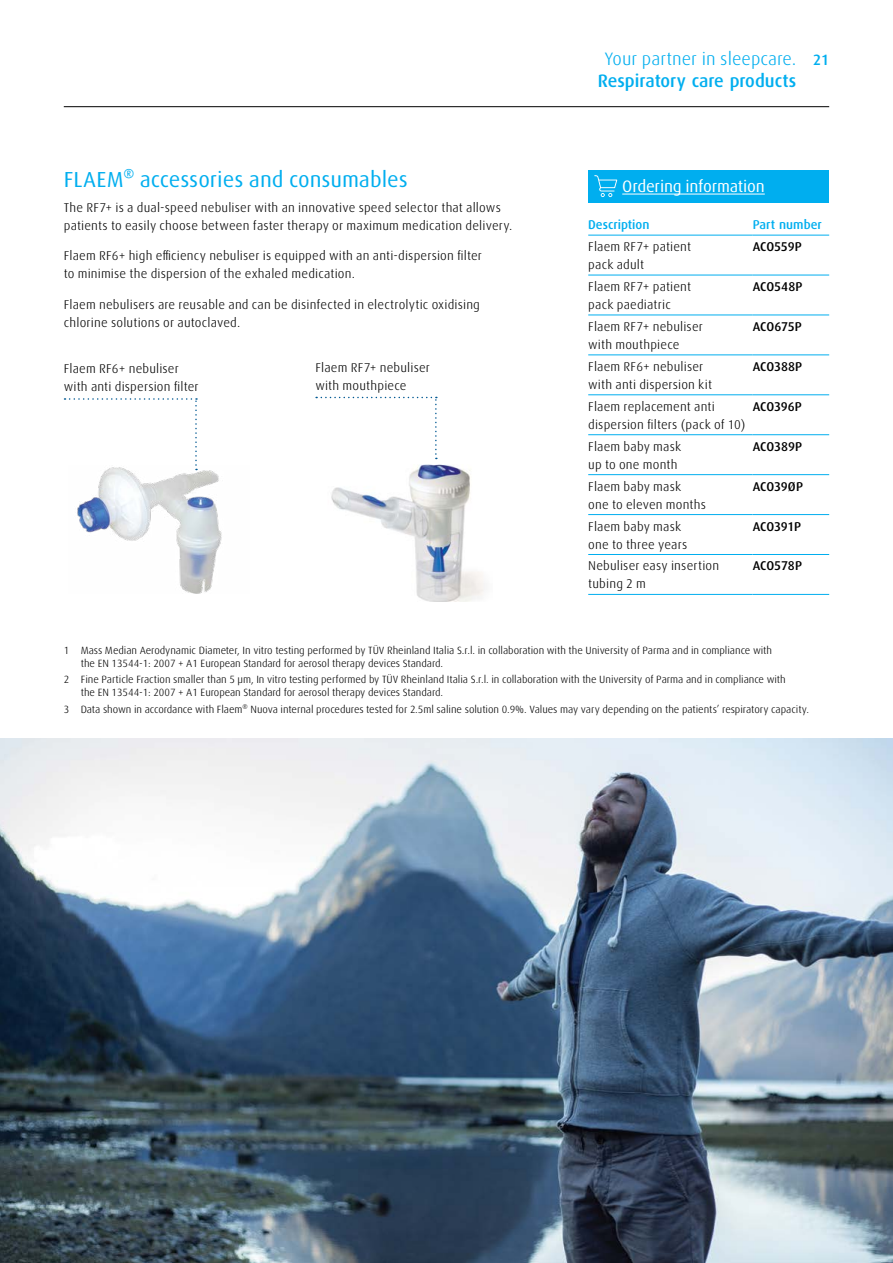
<style>
.page{position:relative;width:893px;height:1263px;background:#fff}
.page>*{position:absolute;margin:0;border:0;box-sizing:border-box;transform-origin:0 0}
.Sub_01_Cyan{font:21.75px "Linde Dax Global";letter-spacing:-.005em;color:#00aeef}
.t1{font:300 18px/22px "Linde Dax Global";color:#00aeef}
.Sub_02{font:16.5px "Linde Dax Global";letter-spacing:-.015em;color:#fff}
.Body_Black{font:300 12.75px/18px "Linde Dax Global";letter-spacing:.01em;color:#000}
.Body_Black_medium{font:500 12.75px "Linde Dax Global";letter-spacing:-.005em;color:#000}
.Sub_03_Cyan{font:500 12.75px "Linde Dax Global";color:#00aeef}
.Disclaimer___Black{font:300 10.5px/12.6px "Linde Dax Global";letter-spacing:-.005em;color:#000}
.s1{font-weight:500;font-size:15px}
.s2{font-weight:500}
</style>
<div class="page">
<img style="left:0;top:738px;width:893px;height:525px">
<img style="left:331px;top:464px;width:154px;height:137px">
<img style="left:77px;top:468px;width:145px;height:126px">
<div style="left:588px;top:170px;width:241px;height:32px;background:#00aeef"></div>
<hr style="left:622px;top:194px;width:143px;height:1px;background:#fff">
<svg style="left:594px;top:175px;width:23px;height:22px"></svg>
<hr style="left:588px;top:235px;width:165px;height:1px;background:#00aeef">
<hr style="left:588px;top:315px;width:165px;height:1px;background:#00aeef">
<hr style="left:588px;top:394px;width:165px;height:1px;background:#00aeef">
<hr style="left:588px;top:434px;width:165px;height:1px;background:#00aeef">
<hr style="left:588px;top:514px;width:165px;height:1px;background:#00aeef">
<hr style="left:588px;top:275px;width:165px;height:1px;background:#00aeef">
<hr style="left:588px;top:354px;width:165px;height:1px;background:#00aeef">
<hr style="left:588px;top:474px;width:165px;height:1px;background:#00aeef">
<hr style="left:588px;top:554px;width:165px;height:1px;background:#00aeef">
<hr style="left:588px;top:594px;width:165px;height:1px;background:#00aeef">
<hr style="left:753px;top:235px;width:76px;height:1px;background:#00aeef">
<hr style="left:753px;top:315px;width:76px;height:1px;background:#00aeef">
<hr style="left:753px;top:394px;width:76px;height:1px;background:#00aeef">
<hr style="left:753px;top:434px;width:76px;height:1px;background:#00aeef">
<hr style="left:753px;top:514px;width:76px;height:1px;background:#00aeef">
<hr style="left:753px;top:275px;width:76px;height:1px;background:#00aeef">
<hr style="left:753px;top:354px;width:76px;height:1px;background:#00aeef">
<hr style="left:753px;top:474px;width:76px;height:1px;background:#00aeef">
<hr style="left:753px;top:554px;width:76px;height:1px;background:#00aeef">
<hr style="left:753px;top:594px;width:76px;height:1px;background:#00aeef">
<svg style="left:316px;top:397px;width:121px;height:62px"></svg>
<svg style="left:65px;top:398px;width:132px;height:72px"></svg>
<hr style="left:64px;top:106px;width:765px;height:1px;background:#000">
<p class="Sub_01_Cyan" style="left:64px;top:167px;width:346px">FLAEM® accessories and consumables</p>
<p class="Body_Black" style="left:64px;top:198px;width:450px">The RF7+ is a dual-speed nebuliser with an innovative speed selector that allows patients to easily choose between faster therapy or maximum medication delivery.</p>
<p class="Body_Black" style="left:64px;top:247px;width:420px">Flaem RF6+ high efficiency nebuliser is equipped with an anti-dispersion filter to minimise the dispersion of the exhaled medication.</p>
<p class="Body_Black" style="left:64px;top:296px;width:418px">Flaem nebulisers are reusable and can be disinfected in electrolytic oxidising chlorine solutions or autoclaved.</p>
<p class="Body_Black" style="left:64px;top:360px;width:136px">Flaem RF6+ nebuliser with anti dispersion filter</p>
<p class="Body_Black" style="left:315px;top:358px;width:116px">Flaem RF7+ nebuliser with mouthpiece</p>
<h2 class="t1" style="left:598px;top:48px;width:233px;text-indent:7px">Your partner in sleepcare. <span class="s1">21<br></span><span class="s2">Respiratory care products</span></h2>
<p class="Sub_02" style="left:622px;top:176px;width:144px">Ordering information</p>
<p class="Sub_03_Cyan" style="left:588px;top:217px;width:63px">Description</p>
<p class="Sub_03_Cyan" style="left:753px;top:217px;width:71px">Part number</p>
<p class="Body_Black" style="left:588px;top:238px;width:104px">Flaem RF7+ patient pack adult</p>
<p class="Body_Black_medium" style="left:753px;top:239px;width:51px">ACO559P</p>
<p class="Body_Black" style="left:588px;top:278px;width:104px">Flaem RF7+ patient pack paediatric</p>
<p class="Body_Black_medium" style="left:753px;top:279px;width:51px">ACO548P</p>
<p class="Body_Black" style="left:588px;top:317px;width:116px">Flaem RF7+ nebuliser with mouthpiece</p>
<p class="Body_Black_medium" style="left:753px;top:319px;width:51px">ACO675P</p>
<p class="Body_Black" style="left:588px;top:357px;width:125px">Flaem RF6+ nebuliser with anti dispersion kit</p>
<p class="Body_Black_medium" style="left:753px;top:359px;width:51px">ACO388P</p>
<p class="Body_Black" style="left:588px;top:397px;width:159px">Flaem replacement anti dispersion filters (pack of 10)</p>
<p class="Body_Black_medium" style="left:753px;top:399px;width:51px">ACO396P</p>
<p class="Body_Black" style="left:588px;top:437px;width:94px">Flaem baby mask up to one month</p>
<p class="Body_Black_medium" style="left:753px;top:439px;width:51px">ACO389P</p>
<p class="Body_Black" style="left:588px;top:477px;width:119px">Flaem baby mask<br>one to eleven months</p>
<p class="Body_Black_medium" style="left:753px;top:479px;width:52px">ACO39ØP</p>
<p class="Body_Black" style="left:588px;top:517px;width:101px">Flaem baby mask one to three years</p>
<p class="Body_Black_medium" style="left:753px;top:519px;width:50px">ACO391P</p>
<p class="Body_Black" style="left:588px;top:557px;width:133px">Nebuliser easy insertion tubing 2 m</p>
<p class="Body_Black_medium" style="left:753px;top:559px;width:51px">ACO578P</p>
<p class="Disclaimer___Black" style="left:81px;top:644px;width:693px;text-indent:-17px">1 Mass Median Aerodynamic Diameter, In vitro testing performed by TÜV Rheinland Italia S.r.l. in collaboration with the University of Parma and in compliance with the EN 13544-1: 2007 + A1 European Standard for aerosol therapy devices Standard.</p>
<p class="Disclaimer___Black" style="left:81px;top:673px;width:707px;text-indent:-17px">2 Fine Particle Fraction smaller than 5 µm, In vitro testing performed by TÜV Rheinland Italia S.r.l. in collaboration with the University of Parma and in compliance with the EN 13544-1: 2007 + A1 European Standard for aerosol therapy devices Standard.</p>
<p class="Disclaimer___Black" style="left:64px;top:703px;width:747px">3 Data shown in accordance with Flaem® Nuova internal procedures tested for 2.5ml saline solution 0.9%. Values may vary depending on the patients’ respiratory capacity.</p>
</div>
